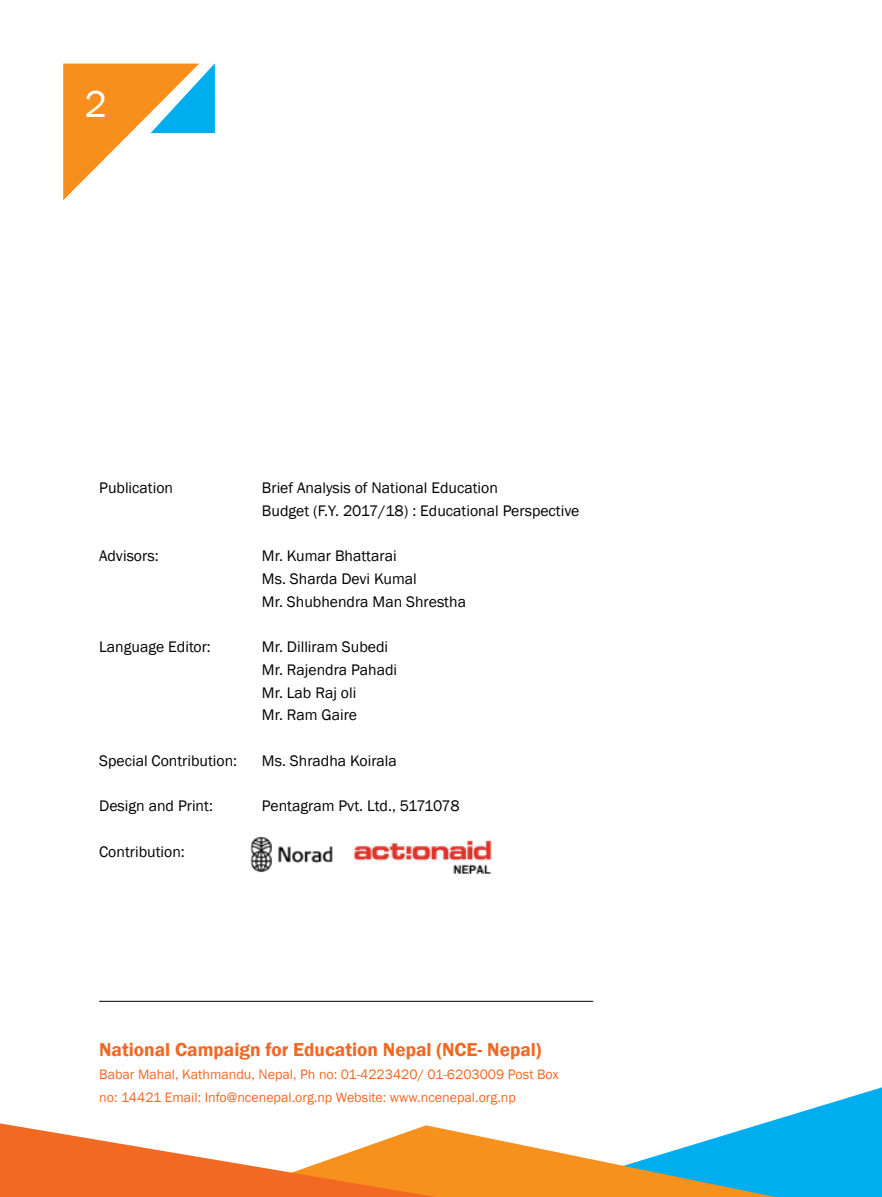
<style>
.page{position:relative;width:882px;height:1197px;background:#fff}
.page>*{position:absolute;margin:0;border:0;box-sizing:border-box;transform-origin:0 0}
.t1{font:38.5px "Franklin Gothic";color:#fff}
.t2{font:600 19.25px "Franklin Gothic";color:#f26722}
.t3{font:15.75px/22.8px "Franklin Gothic";color:#000}
.t4{font:14px/22.8px "Franklin Gothic";color:#f26722}
</style>
<div class="page">
<svg style="left:0;top:1087px;width:882px;height:110px"></svg>
<svg style="left:63px;top:63px;width:152px;height:137px"></svg>
<img style="left:250px;top:836px;width:83px;height:36px">
<hr style="left:99px;top:1001px;width:494px;height:1px;background:#000">
<img style="left:353px;top:840px;width:139px;height:34px">
<h1 class="t1" style="left:85px;top:80px;width:24px">2</h1>
<p class="t3" style="left:99px;top:477px;width:75px">Publication</p>
<p class="t3" style="left:262px;top:477px;width:319px">Brief Analysis of National Education<br>Budget (F.Y. 2017/18) : Educational Perspective</p>
<p class="t3" style="left:99px;top:545px;width:61px">Advisors:</p>
<p class="t3" style="left:262px;top:545px;width:206px">Mr. Kumar Bhattarai<br>Ms. Sharda Devi Kumal<br>Mr. Shubhendra Man Shrestha</p>
<p class="t3" style="left:99px;top:636px;width:113px">Language Editor:</p>
<p class="t3" style="left:262px;top:636px;width:137px">Mr. Dilliram Subedi<br>Mr. Rajendra Pahadi<br>Mr. Lab Raj oli<br>Mr. Ram Gaire</p>
<p class="t3" style="left:99px;top:750px;width:140px">Special Contribution:</p>
<p class="t3" style="left:262px;top:750px;width:136px">Ms. Shradha Koirala</p>
<p class="t3" style="left:99px;top:795px;width:115px">Design and Print:</p>
<p class="t3" style="left:262px;top:795px;width:199px">Pentagram Pvt. Ltd., 5171078</p>
<p class="t3" style="left:99px;top:841px;width:87px">Contribution:</p>
<p class="t2" style="left:99px;top:1038px;width:444px">National Campaign for Education Nepal (NCE- Nepal)</p>
<p class="t4" style="left:99px;top:1063px;width:461px">Babar Mahal, Kathmandu, Nepal, Ph no: 01-4223420/ 01-6203009 Post Box no: 14421 Email: Info@ncenepal.org.np Website: www.ncenepal.org.np</p>
</div>
